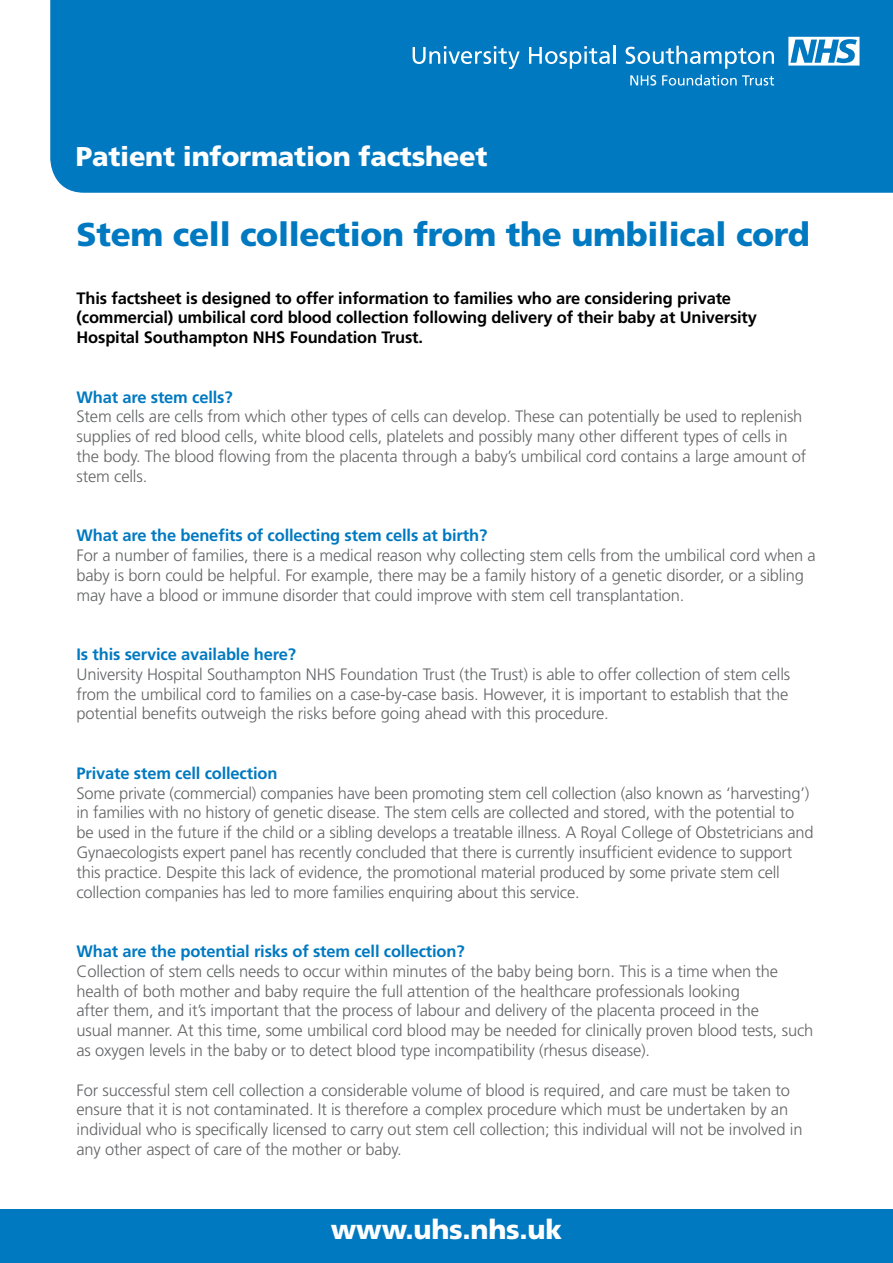
<style>
.page{position:relative;width:893px;height:1263px;background:#fff}
.page>*{position:absolute;margin:0;border:0;box-sizing:border-box;transform-origin:0 0}
.t1{font:900 33px "Frutiger";letter-spacing:-.01em;color:#0079c1}
.t2{font:900 27.15px "Frutiger";letter-spacing:-.01em;color:#fff}
.t3{font:300 16.5px/19.8px "Frutiger";letter-spacing:-.01em;color:#636466}
.t4{font:700 16.5px/19.8px "Frutiger";letter-spacing:-.01em;color:#000}
.t5{font:700 16.5px "Frutiger";letter-spacing:-.01em;color:#0079c1}
</style>
<div class="page">
<div style="left:0;top:1209px;width:893px;height:54px;background:#0079c1"></div>
<div style="left:50px;top:0;width:843px;height:193px;background:#0079c1"></div>
<svg style="left:413px;top:46px;width:107px;height:23px;background:#3996ce"></svg>
<svg style="left:529px;top:46px;width:81px;height:23px"></svg>
<hr style="left:613px;top:46px;width:3px;height:18px;background:#fff">
<svg style="left:626px;top:46px;width:148px;height:23px;background:#3b98cf"></svg>
<svg style="left:630px;top:75px;width:26px;height:11px"></svg>
<svg style="left:662px;top:75px;width:112px;height:11px"></svg>
<svg style="left:788px;top:37px;width:71px;height:29px"></svg>
<h2 class="t2" style="left:76px;top:140px;width:413px">Patient information factsheet</h2>
<h1 class="t1" style="left:77px;top:215px;width:735px">Stem cell collection from the umbilical cord</h1>
<p class="t4" style="left:77px;top:288px;width:682px">This factsheet is designed to offer information to families who are considering private (commercial) umbilical cord blood collection following delivery of their baby at University<br>Hospital Southampton NHS Foundation Trust.</p>
<p class="t5" style="left:77px;top:387px;width:158px">What are stem cells?</p>
<p class="t3" style="left:77px;top:407px;width:731px">Stem cells are cells from which other types of cells can develop. These can potentially be used to replenish supplies of red blood cells, white blood cells, platelets and possibly many other different types of cells in the body. The blood flowing from the placenta through a baby’s umbilical cord contains a large amount of stem cells.</p>
<p class="t5" style="left:77px;top:526px;width:412px">What are the benefits of collecting stem cells at birth?</p>
<p class="t3" style="left:77px;top:545px;width:741px">For a number of families, there is a medical reason why collecting stem cells from the umbilical cord when a baby is born could be helpful. For example, there may be a family history of a genetic disorder, or a sibling may have a blood or immune disorder that could improve with stem cell transplantation.</p>
<p class="t5" style="left:77px;top:645px;width:221px">Is this service available here?</p>
<p class="t3" style="left:77px;top:664px;width:715px;text-align:justify">University Hospital Southampton NHS Foundation Trust (the Trust) is able to offer collection of stem cells from the umbilical cord to families on a case-by-case basis. However, it is important to establish that the potential benefits outweigh the risks before going ahead with this procedure.</p>
<p class="t5" style="left:77px;top:763px;width:202px">Private stem cell collection</p>
<p class="t3" style="left:77px;top:783px;width:738px">Some private (commercial) companies have been promoting stem cell collection (also known as ‘harvesting’) in families with no history of genetic disease. The stem cells are collected and stored, with the potential to be used in the future if the child or a sibling develops a treatable illness. A Royal College of Obstetricians and Gynaecologists expert panel has recently concluded that there is currently insufficient evidence to support this practice. Despite this lack of evidence, the promotional material produced by some private stem cell collection companies has led to more families enquiring about this service.</p>
<p class="t5" style="left:77px;top:942px;width:390px">What are the potential risks of stem cell collection?</p>
<p class="t3" style="left:77px;top:961px;width:738px">Collection of stem cells needs to occur within minutes of the baby being born. This is a time when the health of both mother and baby require the full attention of the healthcare professionals looking<br>after them, and it’s important that the process of labour and delivery of the placenta proceed in the<br>usual manner. At this time, some umbilical cord blood may be needed for clinically proven blood tests, such as oxygen levels in the baby or to detect blood type incompatibility (rhesus disease).</p>
<p class="t3" style="left:77px;top:1080px;width:727px">For successful stem cell collection a considerable volume of blood is required, and care must be taken to ensure that it is not contaminated. It is therefore a complex procedure which must be undertaken by an individual who is specifically licensed to carry out stem cell collection; this individual will not be involved in any other aspect of care of the mother or baby.</p>
<h2 class="t2" style="left:331px;top:1213px;width:233px">www.uhs.nhs.uk</h2>
</div>
